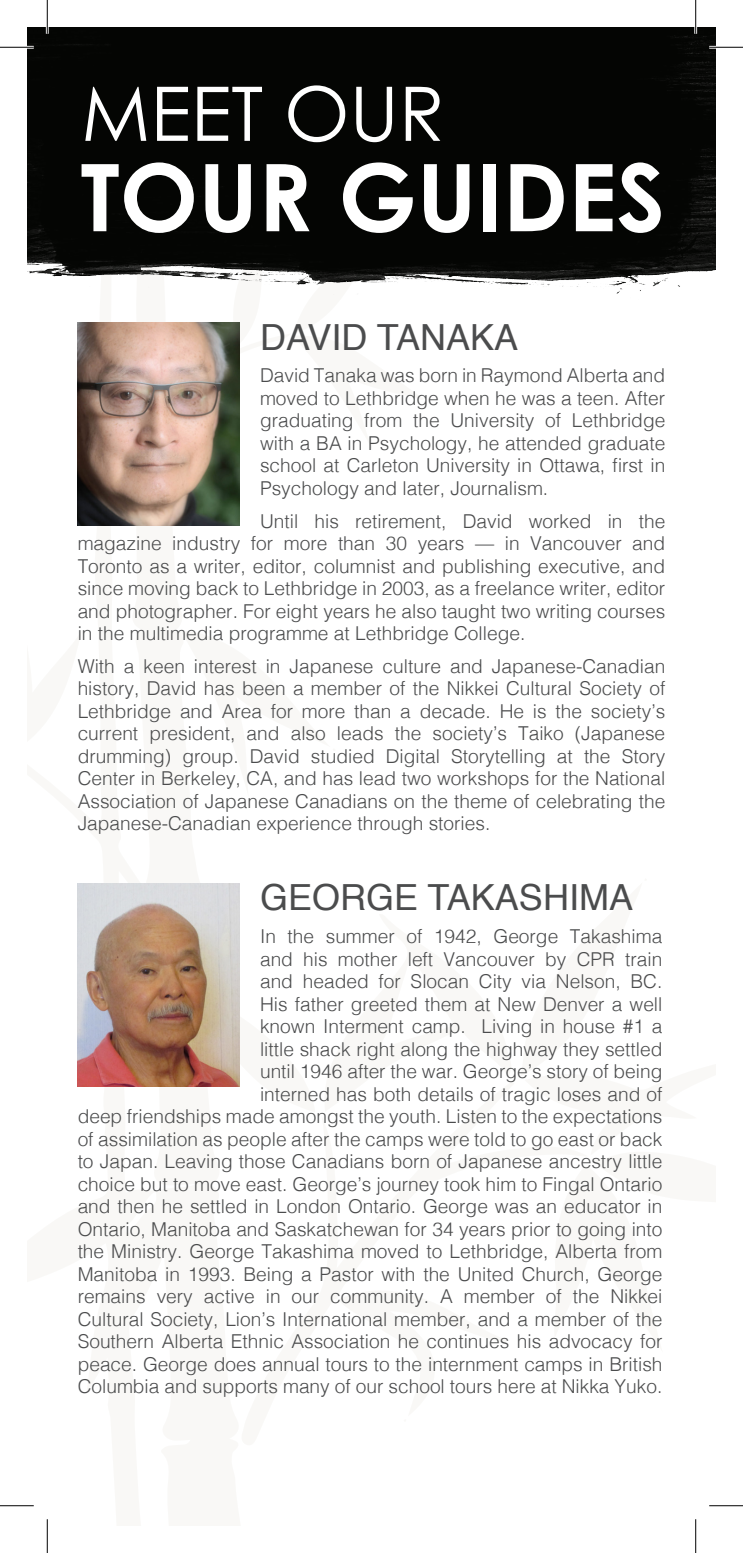
<style>
.page{position:relative;width:743px;height:1553px;background:#fff}
.page>*{position:absolute;margin:0;border:0;box-sizing:border-box;transform-origin:0 0}
.t1{font:700 93.38px "Century Gothic";color:#fff}
.t2{font:75.15px "Century Gothic";color:#fff}
.t3{font:36px "Helvetica";color:#4b4c4d}
.t4{font:300 19.12px/22.5px "Helvetica";color:#4b4c4d;text-align:justify}
</style>
<div class="page">
<img style="left:78px;top:323px;width:162px;height:202px">
<img style="left:78px;top:883px;width:162px;height:203px">
<img style="left:27px;top:27px;width:689px;height:268px">
<hr style="left:0;top:46px;width:34px;height:3px;background:#fff">
<hr style="left:709px;top:46px;width:33px;height:3px;background:#fff">
<hr style="left:46px;top:0;width:3px;height:34px;background:#fff">
<hr style="left:694px;top:0;width:3px;height:34px;background:#fff">
<hr style="left:0;top:47px;width:34px;height:1px;background:#000">
<hr style="left:709px;top:47px;width:33px;height:1px;background:#000">
<hr style="left:0;top:1505px;width:34px;height:1px;background:#000">
<hr style="left:709px;top:1505px;width:33px;height:1px;background:#000">
<hr style="left:47px;top:0;width:1px;height:34px;background:#000">
<hr style="left:47px;top:1519px;width:1px;height:33px;background:#000">
<hr style="left:695px;top:0;width:1px;height:34px;background:#000">
<hr style="left:695px;top:1519px;width:1px;height:33px;background:#000">
<p class="t2" style="left:81px;top:68px;width:365px">MEET OUR</p>
<p class="t1" style="left:80px;top:139px;width:586px">TOUR GUIDES</p>
<p class="t3" style="left:260px;top:309px;width:260px">DAVID TANAKA</p>
<p class="t4" style="left:260px;top:363px;width:407px">David Tanaka was born in Raymond Alberta and moved to Lethbridge when he was a teen. After graduating from the University of Lethbridge with a BA in Psychology, he attended graduate school at Carleton University in Ottawa, first in Psychology and later, Journalism.</p>
<p class="t4" style="left:78px;top:508px;width:589px;text-indent:182px">Until his retirement, David worked in the magazine industry for more than 30 years — in Vancouver and Toronto as a writer, editor, columnist and publishing executive, and since moving back to Lethbridge in 2003, as a freelance writer, editor and photographer. For eight years he also taught two writing courses in the multimedia programme at Lethbridge College.</p>
<p class="t4" style="left:78px;top:653px;width:589px">With a keen interest in Japanese culture and Japanese-Canadian history, David has been a member of the Nikkei Cultural Society of Lethbridge and Area for more than a decade. He is the society’s current president, and also leads the society’s Taiko (Japanese drumming) group. David studied Digital Storytelling at the Story Center in Berkeley, CA, and has lead two workshops for the National Association of Japanese Canadians on the theme of celebrating the Japanese-Canadian experience through stories.</p>
<p class="t3" style="left:260px;top:870px;width:374px">GEORGE TAKASHIMA</p>
<p class="t4" style="left:78px;top:923px;width:586px;text-align:right">In the summer of 1942, George Takashima<br>and his mother left Vancouver by CPR train<br>and headed for Slocan City via Nelson, BC.<br>His father greeted them at New Denver a well<br>known Interment camp. Living in house #1 a<br>little shack right along the highway they settled<br>until 1946 after the war. George’s story of being<br>interned has both details of tragic loses and of<br>deep friendships made amongst the youth. Listen to the expectations of assimilation as people after the camps were told to go east or back to Japan. Leaving those Canadians born of Japanese ancestry little choice but to move east. George’s journey took him to Fingal Ontario and then he settled in London Ontario. George was an educator in Ontario, Manitoba and Saskatchewan for 34 years prior to going into the Ministry. George Takashima moved to Lethbridge, Alberta from Manitoba in 1993. Being a Pastor with the United Church, George remains very active in our community. A member of the Nikkei Cultural Society, Lion’s International member, and a member of the Southern Alberta Ethnic Association he continues his advocacy for peace. George does annual tours to the internment camps in British Columbia and supports many of our school tours here at Nikka Yuko.</p>
</div>
